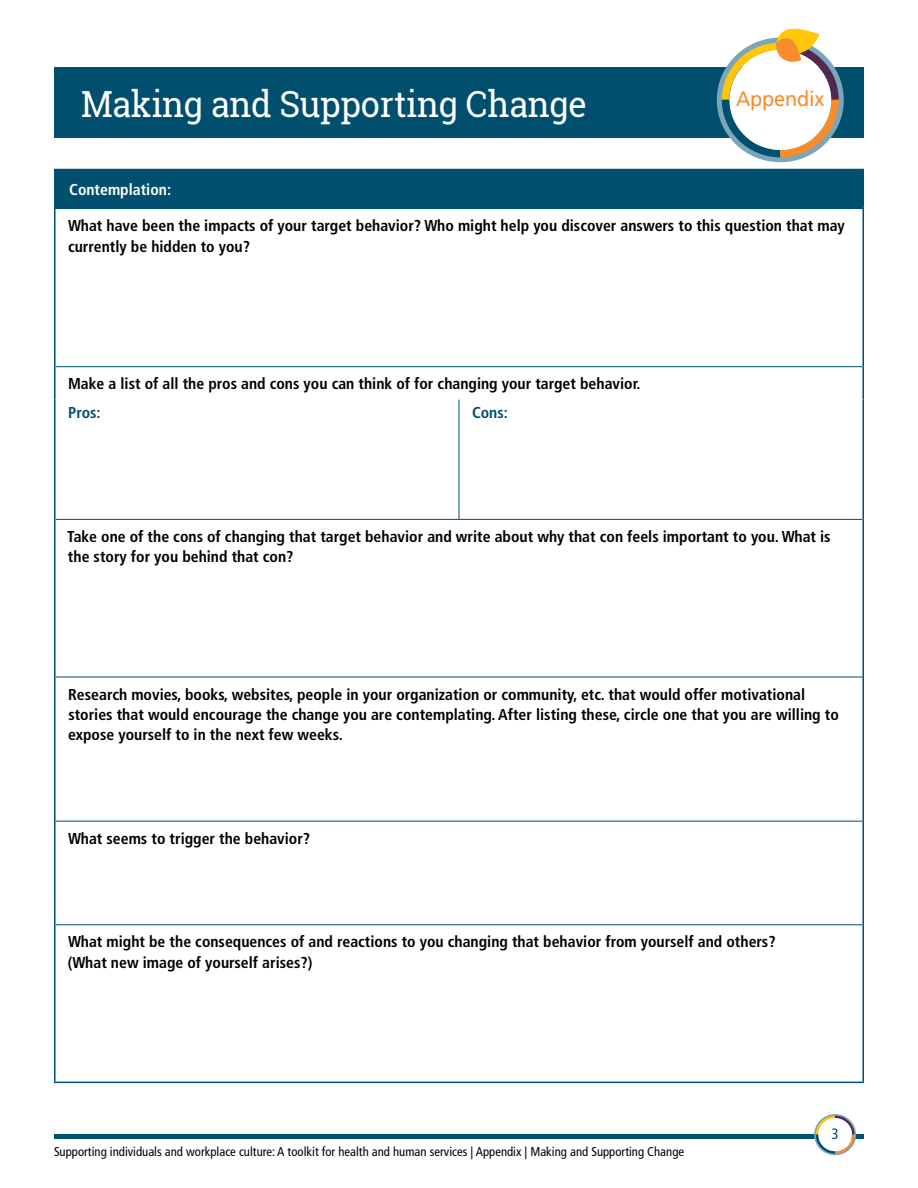
<style>
.page{position:relative;width:918px;height:1188px;background:#fff}
.page>*{position:absolute;margin:0;border:0;box-sizing:border-box;transform-origin:0 0}
.t1{font:36px "Roboto Slab";letter-spacing:-.01em;color:#fff;scale:.95 1}
.t2{font:21px "Frutiger LT Std";letter-spacing:-.01em;color:#f78d2a;scale:.95 1}
.t3{font:700 condensed 15.75px/20.2px "Frutiger LT Std";color:#000}
.t4{font:700 condensed 15.75px "Frutiger LT Std";color:#fff}
.t5{font:700 condensed 15.75px "Frutiger LT Std";color:#004f6e}
.t6{font:condensed 15px "Frutiger LT Std";color:#004f6e}
.t7{font:condensed 12.75px "Frutiger LT Std";color:#000}
</style>
<div class="page">
<hr style="left:54px;top:1134px;width:810px;height:4px;background:#004f6e">
<svg style="left:814px;top:1114px;width:42px;height:41px"></svg>
<div style="left:818px;top:1118px;width:34px;height:33px;background:#fff;border-radius:50%"></div>
<div style="left:54px;top:68px;width:810px;height:70px;background:#004f6e"></div>
<svg style="left:717px;top:28px;width:127px;height:134px"></svg>
<div style="left:55px;top:170px;width:808px;height:38px;background:#004f6e"></div>
<hr style="left:862px;top:170px;width:2px;height:38px;background:#004f6e">
<hr style="left:54px;top:208px;width:405px;height:1px;background:#004f6e">
<hr style="left:54px;top:209px;width:2px;height:158px;background:#004f6e">
<hr style="left:459px;top:208px;width:405px;height:1px;background:#004f6e">
<hr style="left:862px;top:209px;width:2px;height:158px;background:#004f6e">
<hr style="left:54px;top:367px;width:2px;height:33px;background:#004f6e">
<hr style="left:862px;top:367px;width:2px;height:33px;background:#004f6e">
<hr style="left:54px;top:519px;width:2px;height:158px;background:#004f6e">
<hr style="left:862px;top:519px;width:2px;height:158px;background:#004f6e">
<hr style="left:54px;top:677px;width:2px;height:144px;background:#004f6e">
<hr style="left:862px;top:677px;width:2px;height:144px;background:#004f6e">
<hr style="left:54px;top:821px;width:2px;height:104px;background:#004f6e">
<hr style="left:862px;top:821px;width:2px;height:104px;background:#004f6e">
<hr style="left:54px;top:925px;width:2px;height:157px;background:#004f6e">
<hr style="left:862px;top:925px;width:2px;height:157px;background:#004f6e">
<hr style="left:54px;top:1082px;width:405px;height:1px;background:#004f6e">
<hr style="left:459px;top:1082px;width:405px;height:1px;background:#004f6e">
<hr style="left:56px;top:366px;width:403px;height:1px;background:#004f6e">
<hr style="left:459px;top:366px;width:403px;height:1px;background:#004f6e">
<hr style="left:56px;top:677px;width:403px;height:1px;background:#004f6e">
<hr style="left:459px;top:677px;width:403px;height:1px;background:#004f6e">
<hr style="left:56px;top:821px;width:403px;height:1px;background:#004f6e">
<hr style="left:459px;top:821px;width:403px;height:1px;background:#004f6e">
<hr style="left:56px;top:924px;width:403px;height:1px;background:#004f6e">
<hr style="left:459px;top:924px;width:403px;height:1px;background:#004f6e">
<hr style="left:54px;top:400px;width:2px;height:119px;background:#004f6e">
<hr style="left:862px;top:400px;width:2px;height:119px;background:#004f6e">
<hr style="left:459px;top:400px;width:1px;height:119px;background:#004f6e">
<hr style="left:56px;top:519px;width:403px;height:1px;background:#004f6e">
<hr style="left:459px;top:519px;width:403px;height:1px;background:#004f6e">
<hr style="left:54px;top:170px;width:2px;height:38px;background:#004f6e">
<hr style="left:54px;top:169px;width:405px;height:1px;background:#004f6e">
<hr style="left:459px;top:169px;width:405px;height:1px;background:#004f6e">
<h1 class="t1" style="left:81px;top:79px;width:534px">Making and Supporting Change</h1>
<h2 class="t2" style="left:736px;top:86px;width:95px">Appendix</h2>
<p class="t4" style="left:69px;top:180px;width:103px">Contemplation:</p>
<p class="t3" style="left:68px;top:215px;width:778px;line-height:21px">What have been the impacts of your target behavior? Who might help you discover answers to this question that may currently be hidden to you?</p>
<p class="t3" style="left:68px;top:374px;width:574px">Make a list of all the pros and cons you can think of for changing your target behavior.</p>
<p class="t5" style="left:68px;top:403px;width:34px">Pros:</p>
<p class="t5" style="left:472px;top:403px;width:37px">Cons:</p>
<p class="t3" style="left:67px;top:526px;width:765px">Take one of the cons of changing that target behavior and write about why that con feels important to you. What is the story for you behind that con?</p>
<p class="t3" style="left:68px;top:684px;width:772px">Research movies, books, websites, people in your organization or community, etc. that would offer motivational stories that would encourage the change you are contemplating. After listing these, circle one that you are willing to expose yourself to in the next few weeks.</p>
<p class="t3" style="left:68px;top:828px;width:244px">What seems to trigger the behavior?</p>
<p class="t3" style="left:68px;top:932px;width:709px">What might be the consequences of and reactions to you changing that behavior from yourself and others? (What new image of yourself arises?)</p>
<p class="t7" style="left:54px;top:1144px;width:632px">Supporting individuals and workplace culture: A toolkit for health and human services | Appendix | Making and Supporting Change</p>
<p class="t6" style="left:832px;top:1125px;width:9px">3</p>
</div>
